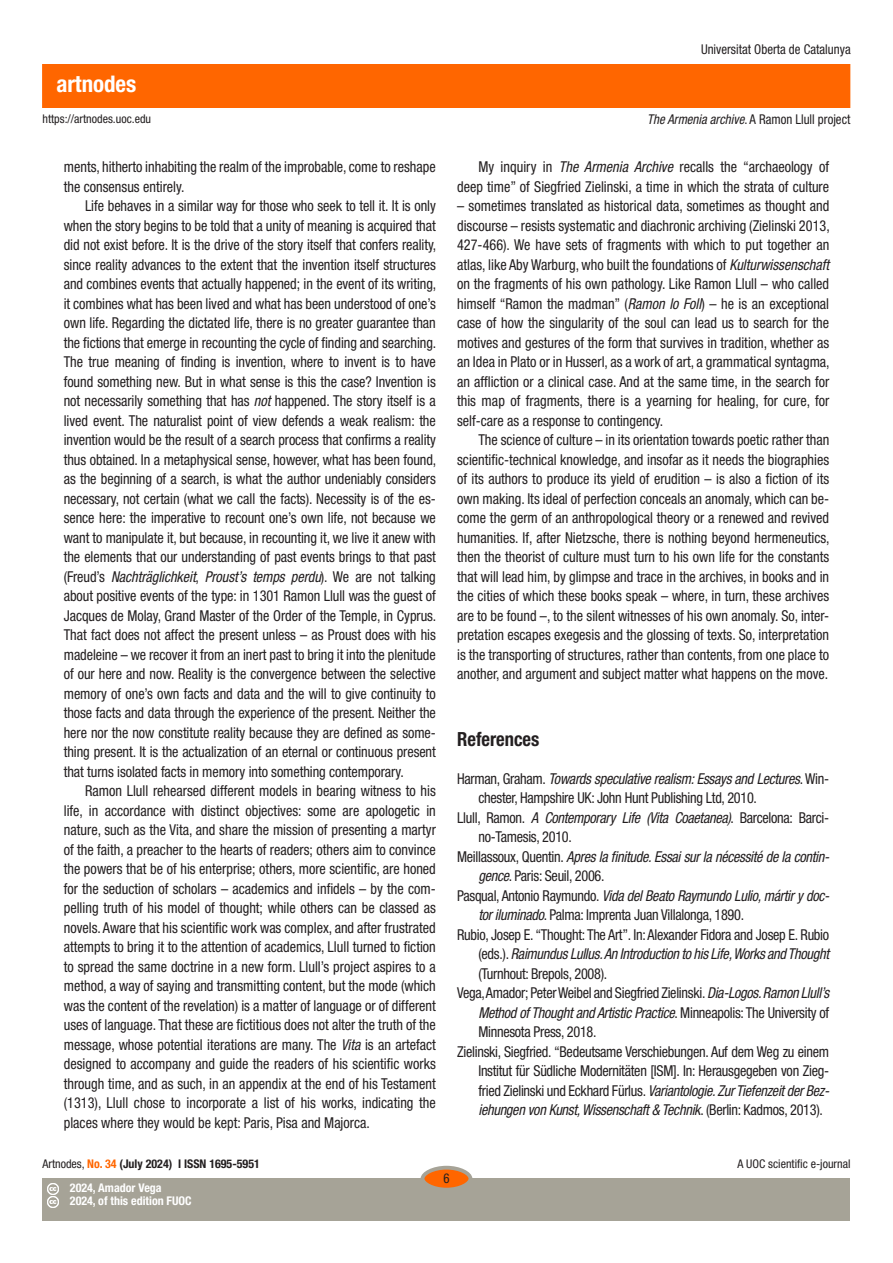
<style>
.page{position:relative;width:893px;height:1263px;background:#fff}
.page>*{position:absolute;margin:0;border:0;box-sizing:border-box;transform-origin:0 0}
.t1{font:700 condensed 22.95px "Helvetica Neue LT Std";color:#fff}
._03_apartat_1{font:700 condensed 19.5px "Helvetica Neue LT Std";color:#231f20;scale:.95 1}
._02_texto_base{font:condensed 15px/19.5px "Helvetica Neue LT Std";color:#231f20;text-align:justify;scale:.95 1}
._04_biblio{font:condensed 15px/19.5px "Helvetica Neue LT Std";letter-spacing:-.02em;color:#231f20;scale:.95 1}
._04_biblio-2{font:italic condensed 15px/19.5px "Helvetica Neue LT Std";letter-spacing:-.02em;color:#231f20;scale:.95 1}
.t2{font:condensed 13.5px "Helvetica Neue LT Std";color:#231f20;scale:.95 1}
.t3{font:condensed 12px "Helvetica Neue LT Std";color:#231f20}
.t4{font:700 condensed 12px "Helvetica Neue LT Std";color:#231f20}
.t5{font:700 condensed 12px/13.5px "Helvetica Neue LT Std";color:#fff}
.s1{font-style:italic}
.s2{font-style:normal}
.s3{font-weight:400}
.s4{color:#f60}
</style>
<div class="page">
<div style="left:43px;top:65px;width:807px;height:42px;background:#f60"></div>
<div style="left:43px;top:1178px;width:807px;height:42px;background:#a6a397"></div>
<div style="left:422px;top:1168px;width:48px;height:21px;background:#f60;border-radius:50%"></div>
<div style="left:421px;top:1166px;width:51px;height:25px;border:4px solid #a6a397;border-radius:50%"></div>
<svg style="left:47px;top:1183px;width:11px;height:25px"></svg>
<h1 class="t1" style="left:56px;top:69px;width:81px">artnodes</h1>
<p class="t2" style="left:701px;top:42px;width:159px">Universitat Oberta de Catalunya</p>
<p class="t3" style="left:43px;top:112px;width:110px">https://artnodes.uoc.edu</p>
<p class="t2" style="left:647px;top:112px;width:215px"><span class="s1">The Armenia archive</span>. A Ramon Llull project</p>
<p class="_02_texto_base" style="left:64px;top:157px;width:393px">ments, hitherto inhabiting the realm of the improbable, come to reshape the consensus entirely.</p>
<p class="_02_texto_base" style="left:64px;top:196px;width:394px;text-indent:21px">Life behaves in a similar way for those who seek to tell it. It is only when the story begins to be told that a unity of meaning is acquired that did not exist before. It is the drive of the story itself that confers reality, since reality advances to the extent that the invention itself structures and combines events that actually happened; in the event of its writing, it combines what has been lived and what has been understood of one’s own life. Regarding the dictated life, there is no greater guarantee than the fictions that emerge in recounting the cycle of finding and searching.<br>The true meaning of finding is invention, where to invent is to have found something new. But in what sense is this the case? Invention is not necessarily something that has <span class="s1">not</span> happened. The story itself is a lived event. The naturalist point of view defends a weak realism: the invention would be the result of a search process that confirms a reality thus obtained. In a metaphysical sense, however, what has been found, as the beginning of a search, is what the author undeniably considers necessary, not certain (what we call the facts). Necessity is of the es&shy;sence here: the imperative to recount one’s own life, not because we want to manipulate it, but because, in recounting it, we live it anew with the elements that our understanding of past events brings to that past (Freud’s <span class="s1">Nachträglichkeit</span>, <span class="s1">Proust’s temps perdu</span>). We are not talking about positive events of the type: in 1301 Ramon Llull was the guest of Jacques de Molay, Grand Master of the Order of the Temple, in Cyprus.<br>That fact does not affect the present unless – as Proust does with his madeleine – we recover it from an inert past to bring it into the plenitude of our here and now. Reality is the convergence between the selective memory of one’s own facts and data and the will to give continuity to those facts and data through the experience of the present. Neither the here nor the now constitute reality because they are defined as some&shy;thing present. It is the actualization of an eternal or continuous present that turns isolated facts in memory into something contemporary.</p>
<p class="_02_texto_base" style="left:64px;top:781px;width:393px;text-indent:21px">Ramon Llull rehearsed different models in bearing witness to his life, in accordance with distinct objectives: some are apologetic in nature, such as the Vita, and share the mission of presenting a martyr of the faith, a preacher to the hearts of readers; others aim to convince the powers that be of his enterprise; others, more scientific, are honed for the seduction of scholars – academics and infidels – by the com&shy;pelling truth of his model of thought; while others can be classed as novels. Aware that his scientific work was complex, and after frustrated attempts to bring it to the attention of academics, Llull turned to fiction to spread the same doctrine in a new form. Llull’s project aspires to a method, a way of saying and transmitting content, but the mode (which was the content of the revelation) is a matter of language or of different uses of language. That these are fictitious does not alter the truth of the message, whose potential iterations are many. The <span class="s1">Vita</span> is an artefact designed to accompany and guide the readers of his scientific works through time, and as such, in an appendix at the end of his Testament (1313), Llull chose to incorporate a list of his works, indicating the places where they would be kept: Paris, Pisa and Majorca.</p>
<p class="_02_texto_base" style="left:457px;top:157px;width:393px;text-align:right">My inquiry in <span class="s1">The Armenia Archive</span> recalls the “archaeology of deep time” of Siegfried Zielinski, a time in which the strata of culture</p>
<p class="_02_texto_base" style="left:457px;top:196px;width:394px">– sometimes translated as historical data, sometimes as thought and discourse – resists systematic and diachronic archiving (Zielinski 2013, 427-466). We have sets of fragments with which to put together an atlas, like Aby Warburg, who built the foundations of <span class="s1">Kulturwissenschaft </span>on the fragments of his own pathology. Like Ramon Llull – who called himself “Ramon the madman” (<span class="s1">Ramon lo Foll</span>) – he is an exceptional case of how the singularity of the soul can lead us to search for the motives and gestures of the form that survives in tradition, whether as an Idea in Plato or in Husserl, as a work of art, a grammatical syntagma, an affliction or a clinical case. And at the same time, in the search for this map of fragments, there is a yearning for healing, for cure, for self-care as a response to contingency.</p>
<p class="_02_texto_base" style="left:457px;top:430px;width:394px;text-indent:21px">The science of culture – in its orientation towards poetic rather than scientific-technical knowledge, and insofar as it needs the biographies of its authors to produce its yield of erudition – is also a fiction of its own making. Its ideal of perfection conceals an anomaly, which can be&shy;come the germ of an anthropological theory or a renewed and revived humanities. If, after Nietzsche, there is nothing beyond hermeneutics, then the theorist of culture must turn to his own life for the constants that will lead him, by glimpse and trace in the archives, in books and in the cities of which these books speak – where, in turn, these archives are to be found –, to the silent witnesses of his own anomaly. So, inter&shy;pretation escapes exegesis and the glossing of texts. So, interpretation is the transporting of structures, rather than contents, from one place to another, and argument and subject matter what happens on the move.</p>
<h2 class="_03_apartat_1" style="left:457px;top:727px;width:88px">References</h2>
<p class="_04_biblio" style="left:478px;top:768px;width:371px;text-indent:-21px">Harman, Graham. <span class="s1">Towards speculative realism: Essays and Lectures</span>. Win&shy;chester, Hampshire UK: John Hunt Publishing Ltd, 2010.</p>
<p class="_04_biblio" style="left:478px;top:807px;width:371px;text-indent:-21px">Llull, Ramon. <span class="s1">A Contemporary Life (Vita Coaetanea)</span>. Barcelona: Barci&shy;no-Tamesis, 2010.</p>
<p class="_04_biblio-2" style="left:478px;top:847px;width:371px;text-indent:-21px"><span class="s2">Meillassoux, Quentin.</span> Apres la finitude. Essai sur la nécessité de la contin&shy;gence<span class="s2">. Paris: Seuil, 2006.</span></p>
<p class="_04_biblio" style="left:478px;top:885px;width:371px;text-indent:-21px">Pasqual, Antonio Raymundo. <span class="s1">Vida del Beato Raymundo Lulio, mártir y doc&shy;tor iluminado</span>. Palma: Imprenta Juan Villalonga, 1890.</p>
<p class="_04_biblio" style="left:478px;top:924px;width:371px;text-align:justify;text-indent:-21px">Rubio, Josep E. “Thought: The Art”. In: Alexander Fidora and Josep E. Rubio (eds.). <span class="s1">Raimundus Lullus. An Introduction to his Life, Works and Thought </span>(Turnhout: Brepols, 2008).</p>
<p class="_04_biblio" style="left:478px;top:983px;width:371px;text-align:justify;text-indent:-21px">Vega, Amador; Peter Weibel and Siegfried Zielinski. <span class="s1">Dia-Logos. Ramon Llull’s Method of Thought and Artistic Practice</span>. Minneapolis: The University of Minnesota Press, 2018.</p>
<p class="_04_biblio" style="left:478px;top:1041px;width:371px;text-align:justify;text-indent:-21px">Zielinski, Siegfried. “Bedeutsame Verschiebungen. Auf dem Weg zu einem Institut für Südliche Modernitäten [ISM]. In: Herausgegeben von Zieg&shy;fried Zielinski und Eckhard Fürlus. <span class="s1">Variantologie. Zur Tiefenzeit der Bez&shy;iehungen von Kunst, Wissenschaft &amp; Technik</span>. (Berlin: Kadmos, 2013).</p>
<p class="t4" style="left:43px;top:1157px;width:219px"><span class="s3">Artnodes,</span> <span class="s4">No. 34</span> (July 2024) I ISSN 1695-5951</p>
<p class="t3" style="left:737px;top:1157px;width:115px">A UOC scientific e-journal</p>
<p class="t5" style="left:70px;top:1181px;width:123px">2024, Amador Vega<br>2024, of this edition FUOC</p>
<p class="t2" style="left:443px;top:1171px;width:8px">6</p>
</div>
